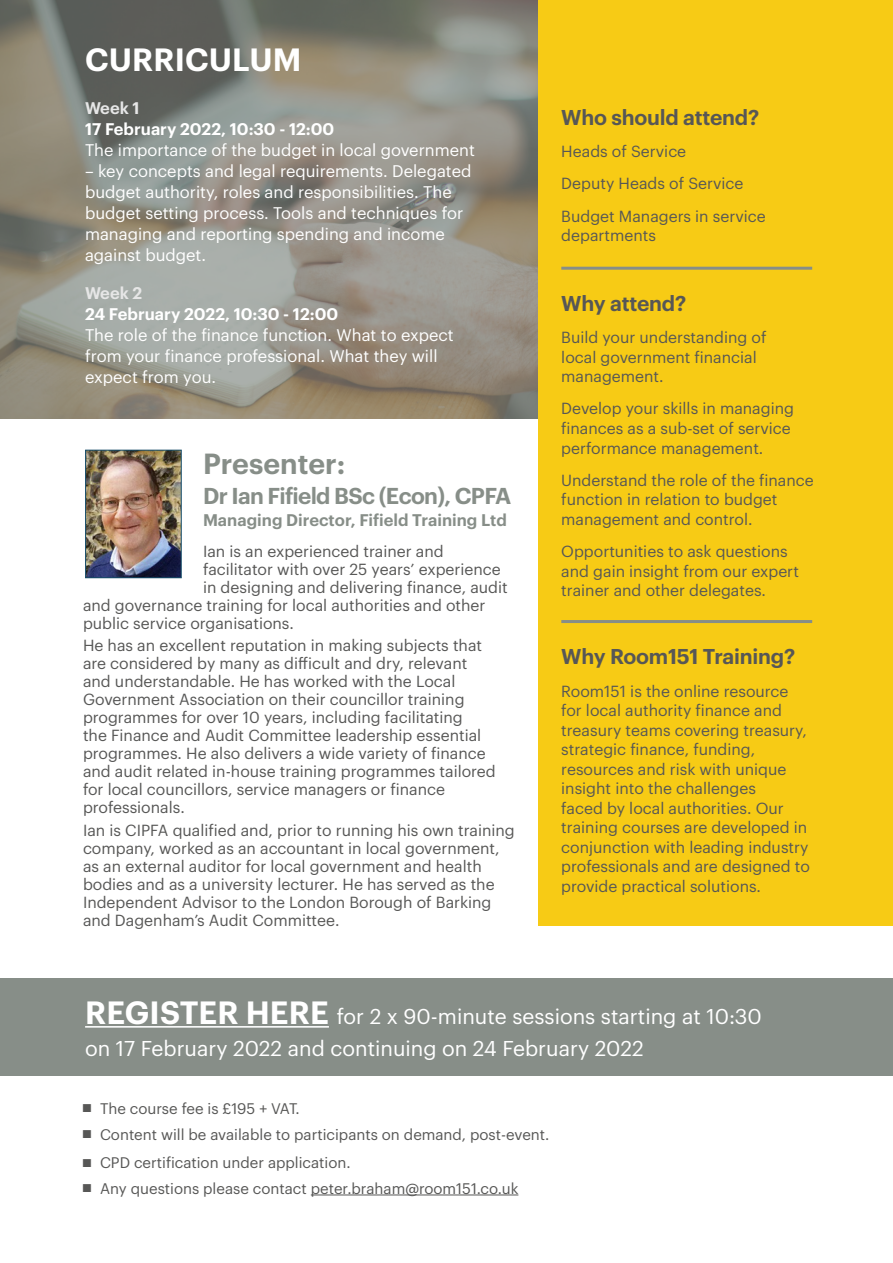
<style>
.page{position:relative;width:893px;height:1263px;background:#fff}
.page>*{position:absolute;margin:0;border:0;box-sizing:border-box;transform-origin:0 0}
.t1{font:600 31.5px "Graphik";letter-spacing:.005em;color:#fff}
.t2{font:600 28.5px "Graphik";color:#878e88}
.t3{font:600 22.5px "Graphik";letter-spacing:-.03em;color:#878e88}
.t4{font:21px/31.5px "Graphik";color:#fff}
.t5{font:600 21px "Graphik";letter-spacing:-.01em;color:#575756}
.t6{font:16.5px/21px "Graphik";color:#fff}
.t7{font:600 16.5px "Graphik";color:#fff}
.t8{font:600 16.5px "Graphik";color:#878e88}
.t9{font:600 16.5px "Graphik";color:#e6e6e6}
.t10{font:15.75px/19.5px "Graphik";color:#575756}
.t11{font:15px "Graphik";color:#575756}
.s1{font-weight:600;font-size:31.5px}
</style>
<div class="page">
<img style="left:0;top:0;width:538px;height:418px">
<div style="left:0;top:978px;width:893px;height:97px;background:#878e88"></div>
<hr style="left:311px;top:1194px;width:207px;height:1px;background:#575756">
<hr style="left:85px;top:1026px;width:244px;height:2px;background:#fff">
<div style="left:538px;top:0;width:355px;height:926px;background:#f7cb15"></div>
<img style="left:87px;top:452px;width:93px;height:124px">
<div style="left:85px;top:450px;width:97px;height:128px;border:1px solid #154c68"></div>
<hr style="left:561px;top:267px;width:251px;height:3px;background:#878e88">
<hr style="left:561px;top:620px;width:251px;height:3px;background:#878e88">
<p class="t1" style="left:85px;top:36px;width:218px">CURRICULUM</p>
<p class="t9" style="left:85px;top:95px;width:56px">Week 1</p>
<p class="t7" style="left:85px;top:116px;width:251px">17 February 2022, 10:30 - 12:00</p>
<p class="t6" style="left:85px;top:138px;width:391px">The importance of the budget in local government</p>
<p class="t6" style="left:85px;top:159px;width:388px">– key concepts and legal requirements. Delegated budget authority, roles and responsibilities. The budget setting process. Tools and techniques for managing and reporting spending and income against budget.</p>
<p class="t9" style="left:85px;top:280px;width:59px">Week 2</p>
<p class="t7" style="left:85px;top:301px;width:255px">24 February 2022, 10:30 - 12:00</p>
<p class="t6" style="left:85px;top:323px;width:370px">The role of the finance function. What to expect from your finance professional. What they will expect from you.</p>
<p class="t2" style="left:203px;top:442px;width:144px">Presenter:</p>
<p class="t3" style="left:203px;top:478px;width:310px">Dr Ian Fifield BSc (Econ), CPFA</p>
<p class="t8" style="left:203px;top:508px;width:305px">Managing Director, Fifield Training Ltd</p>
<p class="t10" style="left:203px;top:540px;width:242px">Ian is an experienced trainer and</p>
<p class="t10" style="left:203px;top:558px;width:299px">facilitator with over 25 years’ experience</p>
<p class="t10" style="left:203px;top:576px;width:306px">in designing and delivering finance, audit</p>
<p class="t10" style="left:83px;top:594px;width:404px">and governance training for local authorities and other</p>
<p class="t10" style="left:83px;top:612px;width:212px">public service organisations.</p>
<p class="t10" style="left:83px;top:635px;width:414px;line-height:18px">He has an excellent reputation in making subjects that are considered by many as difficult and dry, relevant and understandable. He has worked with the Local Government Association on their councillor training programmes for over 10 years, including facilitating<br>the Finance and Audit Committee leadership essential programmes. He also delivers a wide variety of finance and audit related in-house training programmes tailored for local councillors, service managers or finance professionals.</p>
<p class="t10" style="left:83px;top:819px;width:433px;line-height:18px">Ian is CIPFA qualified and, prior to running his own training company, worked as an accountant in local government, as an external auditor for local government and health bodies and as a university lecturer. He has served as the Independent Advisor to the London Borough of Barking and Dagenham’s Audit Committee.</p>
<p class="t5" style="left:561px;top:101px;width:199px">Who should attend?</p>
<p class="t10" style="left:561px;top:140px;width:126px">Heads of Service</p>
<p class="t10" style="left:561px;top:173px;width:184px">Deputy Heads of Service</p>
<p class="t10" style="left:561px;top:205px;width:206px">Budget Managers in service departments</p>
<p class="t5" style="left:561px;top:287px;width:126px">Why attend?</p>
<p class="t10" style="left:561px;top:326px;width:207px">Build your understanding of local government financial management.</p>
<p class="t10" style="left:561px;top:398px;width:234px">Develop your skills in managing finances as a sub-set of service performance management.</p>
<p class="t10" style="left:561px;top:469px;width:254px">Understand the role of the finance function in relation to budget management and control.</p>
<p class="t10" style="left:561px;top:540px;width:239px">Opportunities to ask questions and gain insight from our expert trainer and other delegates.</p>
<p class="t5" style="left:561px;top:641px;width:235px">Why Room151 Training?</p>
<p class="t10" style="left:561px;top:680px;width:250px">Room151 is the online resource for local authority finance and treasury teams covering treasury, strategic finance, funding, resources and risk with unique insight into the challenges<br>faced by local authorities. Our training courses are developed in conjunction with leading industry professionals and are designed to provide practical solutions.</p>
<p class="t4" style="left:85px;top:999px;width:678px"><span class="s1">REGISTER HERE</span> for 2 x 90-minute sessions starting at 10:30 on 17 February 2022 and continuing on 24 February 2022</p>
<p class="t11" style="left:100px;top:1097px;width:201px">The course fee is £195 + VAT.</p>
<p class="t11" style="left:100px;top:1123px;width:451px">Content will be available to participants on demand, post-event.</p>
<p class="t11" style="left:100px;top:1151px;width:252px">CPD certification under application.</p>
<p class="t11" style="left:100px;top:1177px;width:420px">Any questions please contact peter.braham@room151.co.uk</p>
</div>
